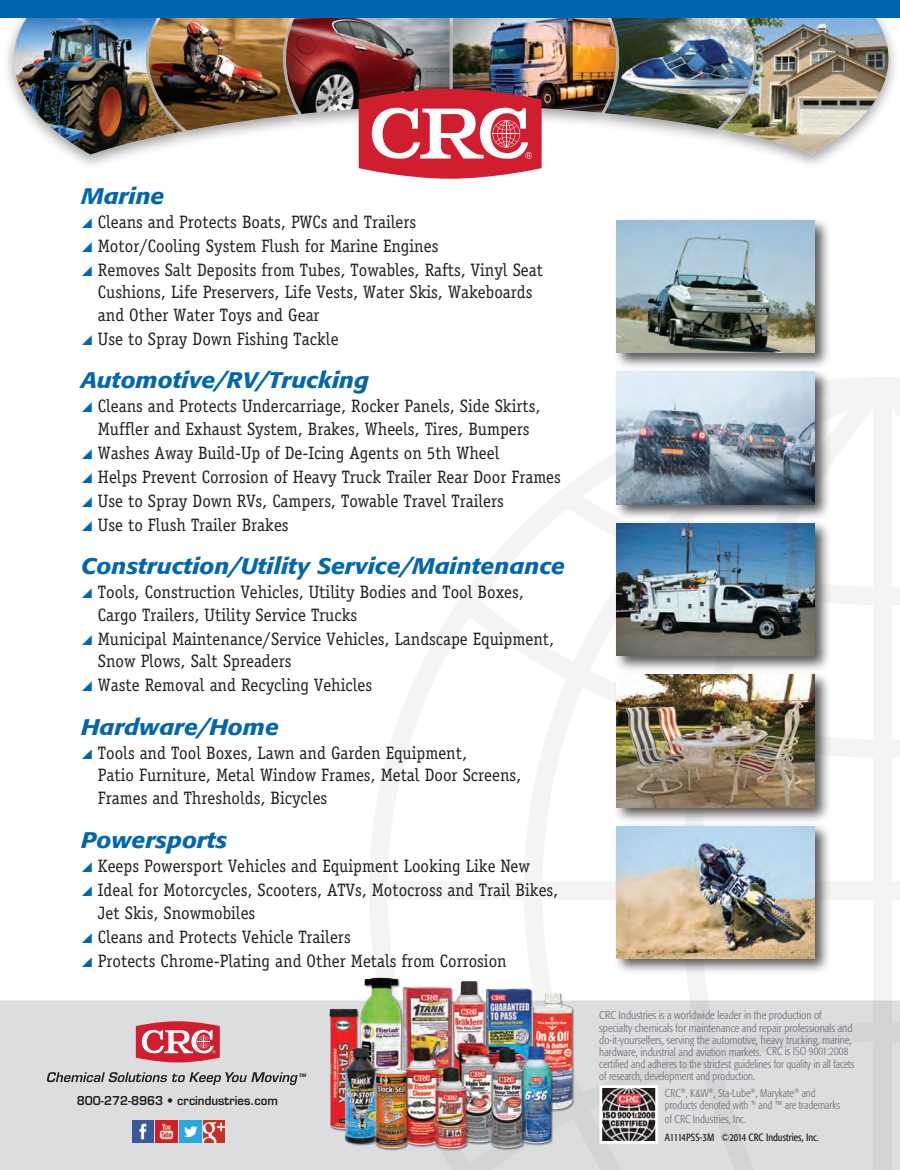
<style>
.page{position:relative;width:900px;height:1170px;background:#fff}
.page>*{position:absolute;margin:0;border:0;box-sizing:border-box;transform-origin:0 0}
.t1{font:italic 500 22.5px "Formata";color:#0166b0;scale:1.1 1}
.t2{font:18px/23.7px "Officina Serif Std";color:#231f20;scale:.95 1}
.t3{font:600 12px "Eurostile";color:#231f20;scale:.95 1}
.t4{font:300 condensed 11.25px/12px "Formata";color:#6c6d70}
.t5{font:300 condensed 11.25px/12px "Formata";color:#6c6d70;scale:.95 1}
.t6{font:condensed 10.5px "Formata";color:#231f20;scale:.95 1}
.t7{font:italic 500 4.95px "Formata";color:#231f20}
.t8{font:4.65px/5.6px "Myriad Pro";color:#231f20}
</style>
<div class="page">
<div style="left:0;top:1000px;width:369px;height:170px;background:#dcdddf"></div>
<svg style="left:369px;top:377px;width:531px;height:793px"></svg>
<img style="left:9px;top:18px;width:882px;height:146px">
<svg style="left:359px;top:89px;width:183px;height:90px"></svg>
<div style="left:0;top:0;width:900px;height:18px;background:#0166b0"></div>
<img style="left:603px;top:1089px;width:51px;height:51px">
<div style="left:599px;top:1085px;width:59px;height:59px;border:3px solid #fff"></div>
<svg style="left:136px;top:1021px;width:84px;height:41px"></svg>
<img style="left:203px;top:1121px;width:22px;height:21px">
<img style="left:156px;top:1121px;width:21px;height:21px">
<img style="left:180px;top:1121px;width:21px;height:21px">
<img style="left:132px;top:1121px;width:22px;height:21px">
<img style="left:324px;top:958px;width:255px;height:207px">
<div style="left:613px;top:217px;width:218px;height:153px;background:#231f20;opacity:.75"></div>
<img style="left:616px;top:221px;width:199px;height:132px">
<div style="left:613px;top:368px;width:218px;height:153px;background:#231f20;opacity:.75"></div>
<img style="left:616px;top:372px;width:199px;height:132px">
<div style="left:613px;top:520px;width:218px;height:152px;background:#231f20;opacity:.75"></div>
<img style="left:616px;top:523px;width:199px;height:133px">
<div style="left:613px;top:671px;width:218px;height:153px;background:#231f20;opacity:.75"></div>
<img style="left:616px;top:675px;width:199px;height:132px">
<div style="left:613px;top:822px;width:218px;height:153px;background:#231f20;opacity:.75"></div>
<img style="left:616px;top:826px;width:199px;height:132px">
<svg style="left:47px;top:1072px;width:251px;height:13px"></svg>
<svg style="left:885px;top:1152px;width:8px;height:18px"></svg>
<p class="t1" style="left:81px;top:182px;width:77px">Marine</p>
<p class="t2" style="left:98px;top:210px;width:470px">Cleans and Protects Boats, PWCs and Trailers<br>Motor/Cooling System Flush for Marine Engines<br>Removes Salt Deposits from Tubes, Towables, Rafts, Vinyl Seat Cushions, Life Preservers, Life Vests, Water Skis, Wakeboards and Other Water Toys and Gear<br>Use to Spray Down Fishing Tackle</p>
<p class="t1" style="left:81px;top:367px;width:263px">Automotive/RV/Trucking</p>
<p class="t2" style="left:98px;top:395px;width:489px">Cleans and Protects Undercarriage, Rocker Panels, Side Skirts, Muffler and Exhaust System, Brakes, Wheels, Tires, Bumpers Washes Away Build-Up of De-Icing Agents on 5th Wheel<br>Helps Prevent Corrosion of Heavy Truck Trailer Rear Door Frames Use to Spray Down RVs, Campers, Towable Travel Trailers<br>Use to Flush Trailer Brakes</p>
<p class="t1" style="left:81px;top:553px;width:442px">Construction/Utility Service/Maintenance</p>
<p class="t2" style="left:98px;top:581px;width:482px;line-height:23.2px">Tools, Construction Vehicles, Utility Bodies and Tool Boxes, Cargo Trailers, Utility Service Trucks<br>Municipal Maintenance/Service Vehicles, Landscape Equipment, Snow Plows, Salt Spreaders<br>Waste Removal and Recycling Vehicles</p>
<p class="t1" style="left:81px;top:713px;width:181px">Hardware/Home</p>
<p class="t2" style="left:98px;top:742px;width:447px;line-height:22.5px">Tools and Tool Boxes, Lawn and Garden Equipment,<br>Patio Furniture, Metal Window Frames, Metal Door Screens,<br>Frames and Thresholds, Bicycles</p>
<p class="t1" style="left:81px;top:826px;width:135px">Powersports</p>
<p class="t2" style="left:98px;top:854px;width:486px">Keeps Powersport Vehicles and Equipment Looking Like New Ideal for Motorcycles, Scooters, ATVs, Motocross and Trail Bikes, Jet Skis, Snowmobiles<br>Cleans and Protects Vehicle Trailers<br>Protects Chrome-Plating and Other Metals from Corrosion</p>
<p class="t8" style="left:364px;top:214px;width:25px">CMYK<br>10/100/90/5</p>
<p class="t3" style="left:77px;top:1093px;width:213px">800-272-8963 • crcindustries.com</p>
<p class="t7" style="left:299px;top:1072px;width:9px">TM</p>
<p class="t4" style="left:599px;top:1010px;width:257px">CRC Industries is a worldwide leader in the production of specialty chemicals for maintenance and repair professionals and do-it-yourselfers, serving the automotive, heavy trucking, marine, hardware, industrial and aviation markets. CRC is ISO 9001:2008 certified and adheres to the strictest guidelines for quality in all facets of research, development and production.</p>
<p class="t5" style="left:665px;top:1087px;width:186px">CRC<sup>®</sup>, K&amp;W<sup>®</sup>, Sta-Lube<sup>®</sup>, Marykate<sup>®</sup> and products denoted with <sup>®</sup> and ™ are trademarks</p>
<p class="t5" style="left:665px;top:1114px;width:87px">of CRC Industries, Inc.</p>
<p class="t6" style="left:665px;top:1131px;width:164px">A1114PSS-3M ©2014 CRC Industries, Inc.</p>
</div>
